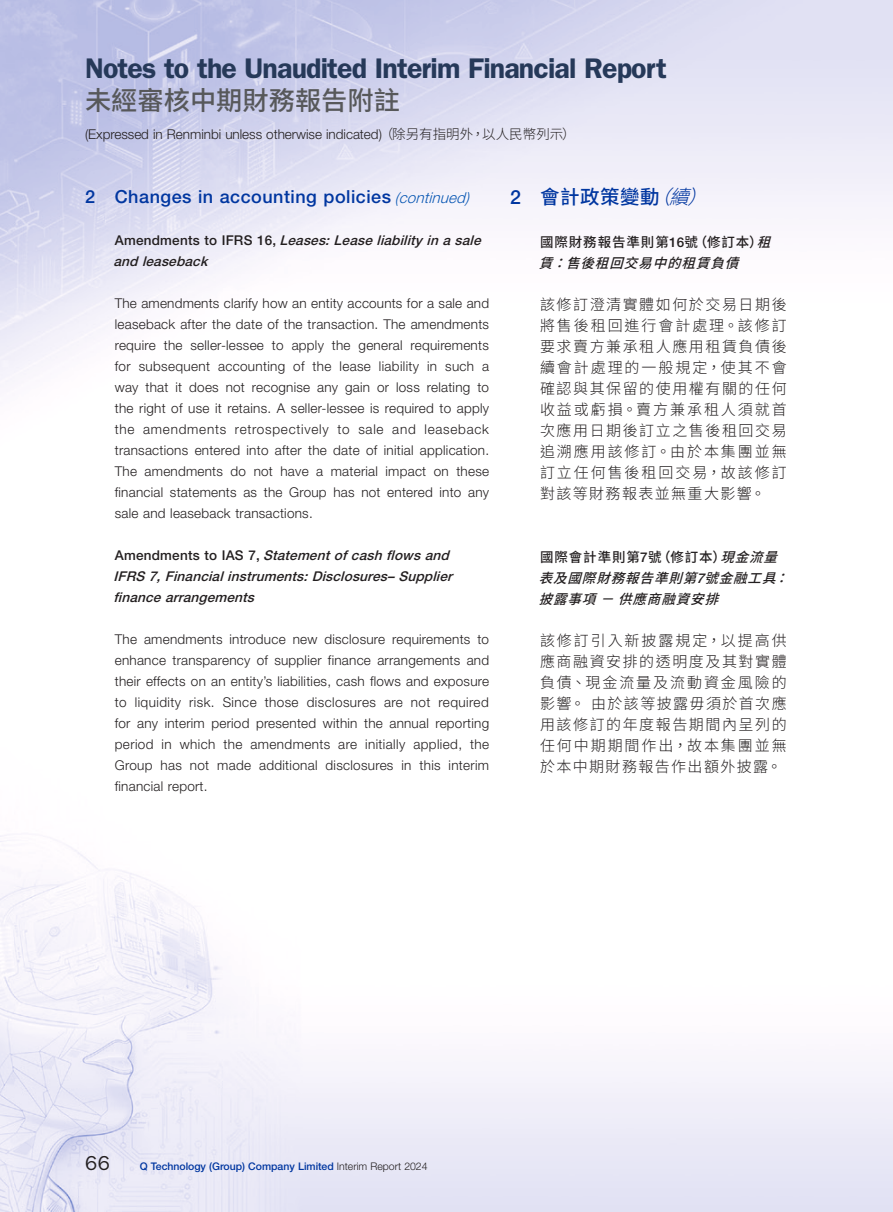
<style>
.page{position:relative;width:893px;height:1212px;background:#fff}
.page>*{position:absolute;margin:0;border:0;box-sizing:border-box;transform-origin:0 0}
.t1{font:600 28.5px "ITC Franklin Gothic Std";letter-spacing:-.03em;color:#263959}
.t2{font:500 26.25px "Source Han Sans TC";color:#57585a}
.t3{font:20.25px "ITC Franklin Gothic Std";color:#231f20}
.C_Heading_1{font:500 19.5px "Source Han Sans TC";letter-spacing:.03em;color:#0036a0}
.Heading_1{font:500 18px "Helvetica Neue LT Std";letter-spacing:.03em;color:#0036a0}
.C_Body_Text{font:300 15px/21px "Source Han Sans TC";letter-spacing:.105em;color:#231f20;text-align:justify}
.Body_Text{font:300 13.5px/21px "Helvetica Neue LT Std";letter-spacing:.02em;color:#231f20;text-align:justify}
.Heading_3{font:italic 500 13.5px/21px "Helvetica Neue LT Std";color:#231f20}
.Body_Text-2{font:300 13.5px "Helvetica Neue LT Std";color:#231f20}
.C_Heading_3{font:italic 500 13.5px/21px "Source Han Sans TC";color:#231f20}
.C_Heading_3-2{font:500 13.5px/21px "Source Han Sans TC";letter-spacing:.07em;color:#231f20}
.t4{font:500 10.5px "Helvetica Neue LT Std";color:#0036a0}
.s1{font-family:"Source Han Sans TC"}
.s2{font-weight:300;font-style:italic;font-size:15px;color:#0a58b4}
.s3{font-style:normal}
.s4{font-family:"Helvetica Neue LT Std"}
.s5{font-weight:300;font-style:italic}
.s6{font-style:italic}
.s7{font-family:"Helvetica Neue LT Std";font-style:normal}
.s8{font-weight:300;color:#231f20}
</style>
<div class="page">
<img style="left:0;top:0;width:893px;height:1212px">
<h1 class="t1" style="left:85px;top:52px;width:583px">Notes to the Unaudited Interim Financial Report</h1>
<h2 class="t2" style="left:85px;top:86px;width:316px">未經審核中期財務報告附註</h2>
<p class="Body_Text-2" style="left:85px;top:126px;width:492px">(Expressed in Renminbi unless otherwise indicated) <span class="s1">（除另有指明外，以人民幣列示）</span></p>
<p class="Heading_1" style="left:85px;top:186px;width:386px">2 Changes in accounting policies <span class="s2">(continued)</span></p>
<p class="Heading_3" style="left:113px;top:230px;width:373px"><span class="s3">A m e n d m e n t s t o I F R S 1 6 ,</span> Leases:Lease liability in a sale and leaseback</p>
<p class="Body_Text" style="left:115px;top:293px;width:376px">The amendments clarify how an entity accounts for a sale and leaseback after the date of the transaction. The amendments require the seller-lessee to apply the general requirements for subsequent accounting of the lease liability in such a way that it does not recognise any gain or loss relating to the right of use it retains. A seller-lessee is required to apply the amendments retrospectively to sale and leaseback transactions entered into after the date of initial application.<br>The amendments do not have a material impact on these financial statements as the Group has not entered into any sale and leaseback transactions.</p>
<p class="Heading_3" style="left:113px;top:545px;width:344px"><span class="s3">A m e n d m e n t s t o I A S 7 ,</span> Statementofcash flowsand<br>IFRS 7,Financialinstruments:Disclosures–Supplier finance arrangements</p>
<p class="Body_Text" style="left:115px;top:629px;width:376px">The amendments introduce new disclosure requirements to enhance transparency of supplier finance arrangements and their effects on an entity’s liabilities, cash flows and exposure to liquidity risk. Since those disclosures are not required for any interim period presented within the annual reporting period in which the amendments are initially applied, the Group has not made additional disclosures in this interim financial report.</p>
<p class="C_Heading_1" style="left:510px;top:186px;width:213px"><span class="s4">2</span> 會計政策變動<span class="s5">（續）</span></p>
<p class="C_Heading_3-2" style="left:539px;top:231px;width:244px">國際財務報告準則第<span class="s4">16</span>號（修訂本）<span class="s6">租賃：售後租回交易中的租賃負債</span></p>
<p class="C_Body_Text" style="left:540px;top:294px;width:248px">該修訂澄清實體如何於交易日期後將售後租回進行會計處理。該修訂要求賣方兼承租人應用租賃負債後續會計處理的一般規定，使其不會確認與其保留的使用權有關的任何收益或虧損。賣方兼承租人須就首次應用日期後訂立之售後租回交易追溯應用該修訂。由於本集團並無訂立任何售後租回交易，故該修訂對該等財務報表並無重大影響。</p>
<p class="C_Heading_3" style="left:539px;top:546px;width:261px"><span class="s3">國際會計準則第</span><span class="s7">7</span><span class="s3">號（修訂本）</span>現金流量表及國際財務報告準則第<span class="s4">7</span>號金融工具：披露事項－供應商融資安排</p>
<p class="C_Body_Text" style="left:540px;top:630px;width:248px">該修訂引入新披露規定，以提高供應商融資安排的透明度及其對實體負債、現金流量及流動資金風險的影響。由於該等披露毋須於首次應用該修訂的年度報告期間內呈列的任何中期期間作出，故本集團並無於本中期財務報告作出額外披露。</p>
<h3 class="t3" style="left:85px;top:1151px;width:26px">66</h3>
<p class="t4" style="left:140px;top:1160px;width:289px">Q Technology (Group) Company Limited <span class="s8">Interim Report 2024</span></p>
</div>
